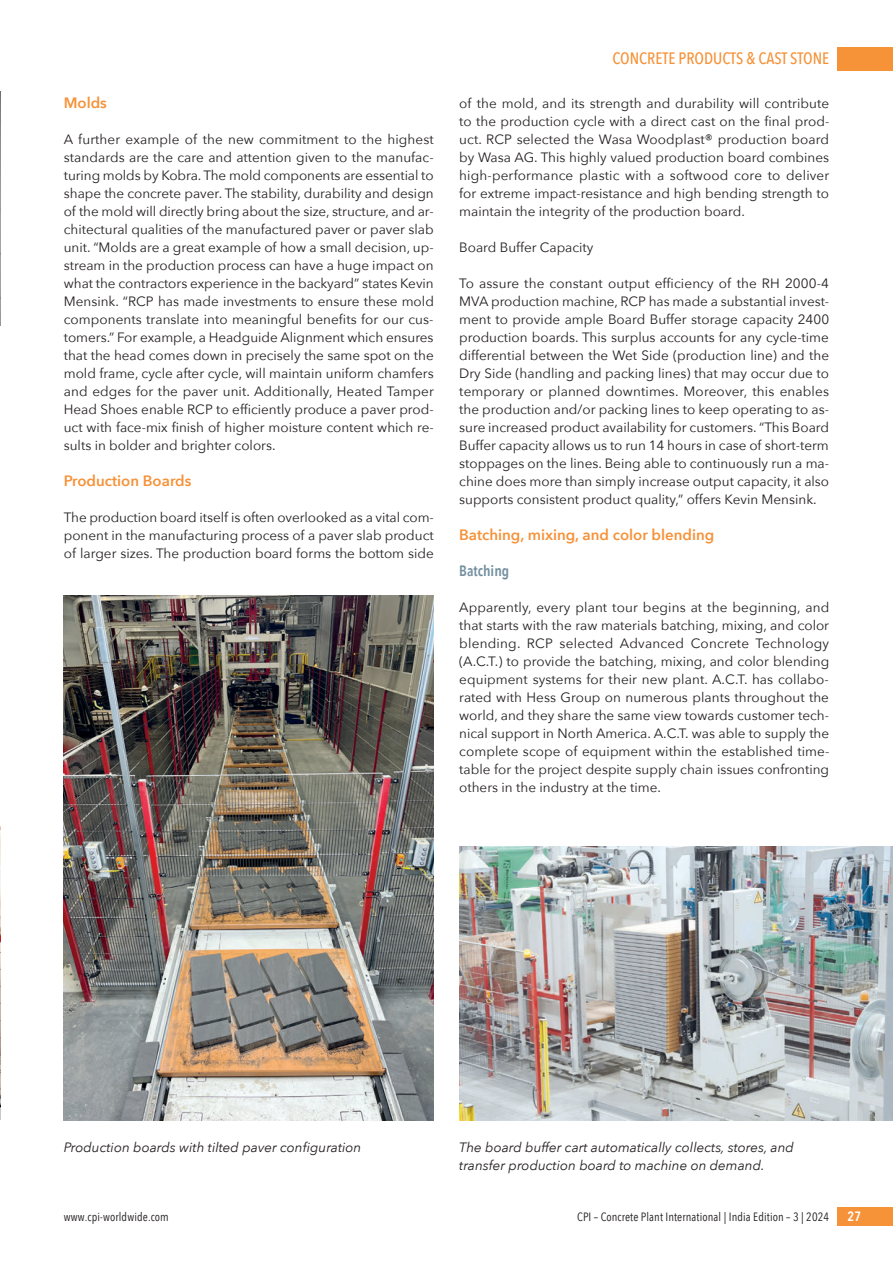
<style>
.page{position:relative;width:893px;height:1263px;background:#fff}
.page>*{position:absolute;margin:0;border:0;box-sizing:border-box;transform-origin:0 0}
.t1{font:500 16.5px "Avenir Next Condensed";color:#f69238}
.t2{font:600 15px "Avenir Next";color:#f69238}
.t3{font:600 15px "Avenir Next Condensed";color:#73909f}
.t4{font:13.5px/18px "Avenir Next";color:#231f20;text-align:justify}
.t5{font:italic 13.5px/18px "Avenir Next";color:#231f20}
.t6{font:600 13.5px "Avenir Next Condensed";color:#fff}
.t7{font:12px "Avenir Next Condensed";letter-spacing:.01em;color:#231f20}
</style>
<div class="page">
<div style="left:838px;top:47px;width:55px;height:23px;background:#f69238"></div>
<div style="left:838px;top:1208px;width:55px;height:18px;background:#f69238"></div>
<img style="left:0;top:92px;width:1px;height:233px">
<img style="left:0;top:826px;width:1px;height:293px">
<img style="left:64px;top:595px;width:370px;height:525px">
<img style="left:459px;top:846px;width:434px;height:274px">
<p class="t2" style="left:64px;top:90px;width:45px">Molds</p>
<p class="t4" style="left:64px;top:130px;width:372px">A further example of the new commitment to the highest standards are the care and attention given to the manufac&shy;turing molds by Kobra. The mold components are essential to shape the concrete paver. The stability, durability and design of the mold will directly bring about the size, structure, and ar&shy;chitectural qualities of the manufactured paver or paver slab unit. “Molds are a great example of how a small decision, up&shy;stream in the production process can have a huge impact on what the contractors experience in the backyard” states Kevin Mensink. “RCP has made investments to ensure these mold components translate into meaningful benefits for our cus&shy;tomers.” For example, a Headguide Alignment which ensures that the head comes down in precisely the same spot on the mold frame, cycle after cycle, will maintain uniform chamfers and edges for the paver unit. Additionally, Heated Tamper Head Shoes enable RCP to efficiently produce a paver prod&shy;uct with face-mix finish of higher moisture content which re&shy;sults in bolder and brighter colors.</p>
<p class="t2" style="left:64px;top:468px;width:129px">Production Boards</p>
<p class="t4" style="left:64px;top:508px;width:372px">The production board itself is often overlooked as a vital com&shy;ponent in the manufacturing process of a paver slab product of larger sizes. The production board forms the bottom side</p>
<p class="t1" style="left:612px;top:49px;width:218px">CONCRETE PRODUCTS &amp; CAST STONE</p>
<p class="t4" style="left:459px;top:94px;width:372px">of the mold, and its strength and durability will contribute to the production cycle with a direct cast on the final prod&shy;uct. RCP selected the Wasa Woodplast® production board by Wasa AG. This highly valued production board combines high-performance plastic with a softwood core to deliver for extreme impact-resistance and high bending strength to maintain the integrity of the production board.</p>
<p class="t4" style="left:459px;top:238px;width:136px">Board Buffer Capacity</p>
<p class="t4" style="left:459px;top:274px;width:371px">To assure the constant output efficiency of the RH 2000-4<br>MVA production machine, RCP has made a substantial invest&shy;ment to provide ample Board Buffer storage capacity 2400 production boards. This surplus accounts for any cycle-time differential between the Wet Side (production line) and the Dry Side (handling and packing lines) that may occur due to temporary or planned downtimes. Moreover, this enables the production and/or packing lines to keep operating to as&shy;sure increased product availability for customers. “This Board Buffer capacity allows us to run 14 hours in case of short-term stoppages on the lines. Being able to continuously run a ma&shy;chine does more than simply increase output capacity, it also supports consistent product quality,” offers Kevin Mensink.</p>
<p class="t2" style="left:459px;top:522px;width:256px">Batching, mixing, and color blending</p>
<p class="t3" style="left:459px;top:558px;width:52px">Batching</p>
<p class="t4" style="left:459px;top:598px;width:372px">Apparently, every plant tour begins at the beginning, and that starts with the raw materials batching, mixing, and color blending. RCP selected Advanced Concrete Technology (A.C.T.) to provide the batching, mixing, and color blending equipment systems for their new plant. A.C.T. has collabo&shy;rated with Hess Group on numerous plants throughout the world, and they share the same view towards customer tech&shy;nical support in North America. A.C.T. was able to supply the complete scope of equipment within the established time&shy;table for the project despite supply chain issues confronting others in the industry at the time.</p>
<p class="t5" style="left:64px;top:1138px;width:299px">Production boards with tilted paver configuration</p>
<p class="t5" style="left:459px;top:1138px;width:336px">The board buffer cart automatically collects, stores, and transfer production board to machine on demand.</p>
<p class="t7" style="left:64px;top:1207px;width:107px">www.cpi-worldwide.com</p>
<p class="t7" style="left:577px;top:1207px;width:254px">CPI – Concrete Plant International | India Edition – 3 | 2024</p>
<p class="t6" style="left:847px;top:1205px;width:15px">27</p>
</div>
